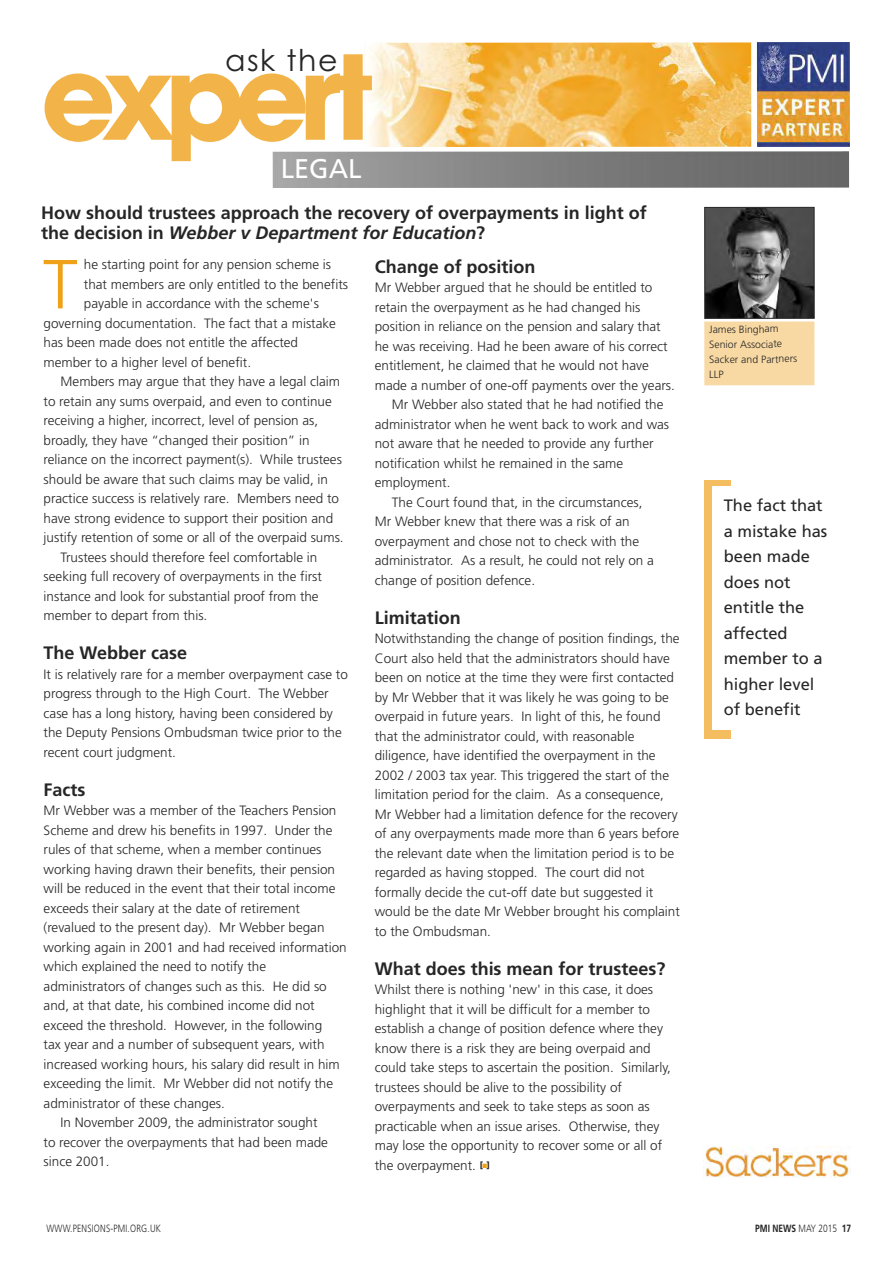
<style>
.page{position:relative;width:893px;height:1263px;background:#fff}
.page>*{position:absolute;margin:0;border:0;box-sizing:border-box;transform-origin:0 0}
.t1{font:700 115.5px "Avant Garde";letter-spacing:-.09em;color:#f2b448}
.t2{font:300 69.3px "Frutiger";color:#efa11a}
.t3{font:30px "Century Gothic";letter-spacing:.05em;color:#272627}
.t4{font:27px "Frutiger";color:#fff}
.t5{font:700 18px/19.5px "Frutiger";color:#272627}
.t6{font:16.5px/25.5px "Frutiger";color:#272627}
.t7{font:300 13.5px/19.5px "Frutiger";color:#272627}
.t8{font:300 10.5px/15px "Frutiger";color:#272627}
.t9{font:300 10.5px "Frutiger";letter-spacing:.025em;color:#272627;scale:.8 1}
.t10{font:700 10.5px "Frutiger";color:#272627;scale:.8 1}
.s1{font-style:italic}
.s2{font-weight:900;font-size:8.7px}
.s3{color:#efa11a}
.s4{font-weight:300}
</style>
<div class="page">
<img style="left:383px;top:42px;width:368px;height:105px">
<div style="left:704px;top:321px;width:110px;height:64px;background:#f8d9a3"></div>
<img style="left:706px;top:209px;width:106px;height:108px">
<div style="left:704px;top:207px;width:110px;height:112px;border:1px solid #272627"></div>
<img style="left:273px;top:151px;width:576px;height:37px">
<img style="left:757px;top:42px;width:93px;height:105px">
<img style="left:705px;top:1146px;width:144px;height:31px">
<div style="left:704px;top:480px;width:27px;height:258px;background:#f4bd5f"></div>
<div style="left:712px;top:487px;width:128px;height:243px;background:#fff"></div>
<h3 class="t3" style="left:225px;top:43px;width:114px">ask the</h3>
<h1 class="t1" style="left:41px;top:54px;width:334px">expert</h1>
<h3 class="t4" style="left:281px;top:157px;width:82px">LEGAL</h3>
<h3 class="t5" style="left:41px;top:205px;width:607px">How should trustees approach the recovery of overpayments in light of the decision in <span class="s1">Webber v Department for Education</span>?</h3>
<h2 class="t2" style="left:43px;top:256px;width:36px">T</h2>
<p class="t7" style="left:84px;top:256px;width:249px">he starting point for any pension scheme is</p>
<p class="t7" style="left:84px;top:275px;width:266px">that members are only entitled to the benefits</p>
<p class="t7" style="left:84px;top:295px;width:237px">payable in accordance with the scheme's</p>
<p class="t7" style="left:44px;top:314px;width:294px">governing documentation. The fact that a mistake</p>
<p class="t7" style="left:44px;top:334px;width:256px">has been made does not entitle the affected</p>
<p class="t7" style="left:44px;top:353px;width:209px">member to a higher level of benefit.</p>
<p class="t7" style="left:61px;top:373px;width:281px">Members may argue that they have a legal claim</p>
<p class="t7" style="left:44px;top:392px;width:290px">to retain any sums overpaid, and even to continue</p>
<p class="t7" style="left:44px;top:412px;width:276px">receiving a higher, incorrect, level of pension as,</p>
<p class="t7" style="left:44px;top:431px;width:267px">broadly, they have “changed their position” in</p>
<p class="t7" style="left:44px;top:451px;width:300px">reliance on the incorrect payment(s). While trustees</p>
<p class="t7" style="left:44px;top:470px;width:286px">should be aware that such claims may be valid, in</p>
<p class="t7" style="left:44px;top:490px;width:297px">practice success is relatively rare. Members need to</p>
<p class="t7" style="left:44px;top:509px;width:291px">have strong evidence to support their position and</p>
<p class="t7" style="left:44px;top:529px;width:302px">justify retention of some or all of the overpaid sums.</p>
<p class="t7" style="left:61px;top:548px;width:258px">Trustees should therefore feel comfortable in</p>
<p class="t7" style="left:44px;top:568px;width:280px">seeking full recovery of overpayments in the first</p>
<p class="t7" style="left:44px;top:587px;width:277px">instance and look for substantial proof from the</p>
<p class="t7" style="left:44px;top:607px;width:165px">member to depart from this.</p>
<h3 class="t5" style="left:44px;top:645px;width:145px">The Webber case</h3>
<p class="t7" style="left:44px;top:665px;width:306px">It is relatively rare for a member overpayment case to progress through to the High Court. The Webber case has a long history, having been considered by the Deputy Pensions Ombudsman twice prior to the recent court judgment.</p>
<h3 class="t5" style="left:44px;top:781px;width:43px">Facts</h3>
<p class="t7" style="left:44px;top:802px;width:294px">Mr Webber was a member of the Teachers Pension</p>
<p class="t7" style="left:44px;top:821px;width:290px">Scheme and drew his benefits in 1997. Under the</p>
<p class="t7" style="left:44px;top:841px;width:279px">rules of that scheme, when a member continues</p>
<p class="t7" style="left:44px;top:860px;width:293px">working having drawn their benefits, their pension</p>
<p class="t7" style="left:44px;top:880px;width:293px">will be reduced in the event that their total income</p>
<p class="t7" style="left:44px;top:899px;width:258px">exceeds their salary at the date of retirement</p>
<p class="t7" style="left:44px;top:919px;width:282px">(revalued to the present day). Mr Webber began</p>
<p class="t7" style="left:44px;top:938px;width:305px">working again in 2001 and had received information</p>
<p class="t7" style="left:44px;top:958px;width:224px">which explained the need to notify the</p>
<p class="t7" style="left:44px;top:977px;width:285px">administrators of changes such as this. He did so</p>
<p class="t7" style="left:44px;top:997px;width:273px">and, at that date, his combined income did not</p>
<p class="t7" style="left:44px;top:1016px;width:280px">exceed the threshold. However, in the following</p>
<p class="t7" style="left:44px;top:1036px;width:282px">tax year and a number of subsequent years, with</p>
<p class="t7" style="left:44px;top:1055px;width:298px">increased working hours, his salary did result in him</p>
<p class="t7" style="left:44px;top:1075px;width:291px">exceeding the limit. Mr Webber did not notify the</p>
<p class="t7" style="left:44px;top:1094px;width:183px">administrator of these changes.</p>
<p class="t7" style="left:61px;top:1114px;width:258px">In November 2009, the administrator sought</p>
<p class="t7" style="left:44px;top:1133px;width:286px">to recover the overpayments that had been made</p>
<p class="t7" style="left:44px;top:1153px;width:67px">since 2001.</p>
<h3 class="t5" style="left:375px;top:258px;width:162px">Change of position</h3>
<p class="t7" style="left:375px;top:279px;width:279px">Mr Webber argued that he should be entitled to</p>
<p class="t7" style="left:375px;top:298px;width:267px">retain the overpayment as he had changed his</p>
<p class="t7" style="left:375px;top:318px;width:287px">position in reliance on the pension and salary that</p>
<p class="t7" style="left:375px;top:337px;width:294px">he was receiving. Had he been aware of his correct</p>
<p class="t7" style="left:375px;top:357px;width:276px">entitlement, he claimed that he would not have</p>
<p class="t7" style="left:375px;top:376px;width:302px">made a number of one-off payments over the years.</p>
<p class="t7" style="left:392px;top:396px;width:273px">Mr Webber also stated that he had notified the</p>
<p class="t7" style="left:375px;top:415px;width:296px">administrator when he went back to work and was</p>
<p class="t7" style="left:375px;top:435px;width:280px">not aware that he needed to provide any further</p>
<p class="t7" style="left:375px;top:454px;width:250px">notification whilst he remained in the same</p>
<p class="t7" style="left:375px;top:474px;width:77px">employment.</p>
<p class="t7" style="left:392px;top:493px;width:252px">The Court found that, in the circumstances,</p>
<p class="t7" style="left:375px;top:513px;width:256px">Mr Webber knew that there was a risk of an</p>
<p class="t7" style="left:375px;top:532px;width:266px">overpayment and chose not to check with the</p>
<p class="t7" style="left:375px;top:552px;width:281px">administrator. As a result, he could not rely on a</p>
<p class="t7" style="left:375px;top:571px;width:162px">change of position defence.</p>
<h3 class="t5" style="left:375px;top:609px;width:87px">Limitation</h3>
<p class="t7" style="left:375px;top:630px;width:307px">Notwithstanding the change of position findings, the Court also held that the administrators should have been on notice at the time they were first contacted by Mr Webber that it was likely he was going to be overpaid in future years. In light of this, he found that the administrator could, with reasonable diligence, have identified the overpayment in the 2002 / 2003 tax year. This triggered the start of the limitation period for the claim. As a consequence, Mr Webber had a limitation defence for the recovery of any overpayments made more than 6 years before the relevant date when the limitation period is to be regarded as having stopped. The court did not formally decide the cut-off date but suggested it would be the date Mr Webber brought his complaint to the Ombudsman.</p>
<h3 class="t5" style="left:375px;top:960px;width:292px">What does this mean for trustees?</h3>
<p class="t7" style="left:375px;top:981px;width:298px">Whilst there is nothing 'new' in this case, it does highlight that it will be difficult for a member to establish a change of position defence where they know there is a risk they are being overpaid and could take steps to ascertain the position. Similarly, trustees should be alive to the possibility of overpayments and seek to take steps as soon as practicable when an issue arises. Otherwise, they may lose the opportunity to recover some or all of the overpayment. <span class="s2">[ ]</span><span class="s3">■</span></p>
<p class="t8" style="left:709px;top:322px;width:90px">James Bingham<br>Senior Associate<br>Sacker and Partners<br>LLP</p>
<p class="t6" style="left:724px;top:494px;width:105px">The fact that a mistake has been made does not entitle the affected member to a higher level of benefit</p>
<p class="t9" style="left:46px;top:1224px;width:145px">WWW.PENSIONS-PMI.ORG.UK</p>
<p class="t10" style="left:755px;top:1224px;width:121px">PMI NEWS <span class="s4">MAY 2015</span> 17</p>
</div>
